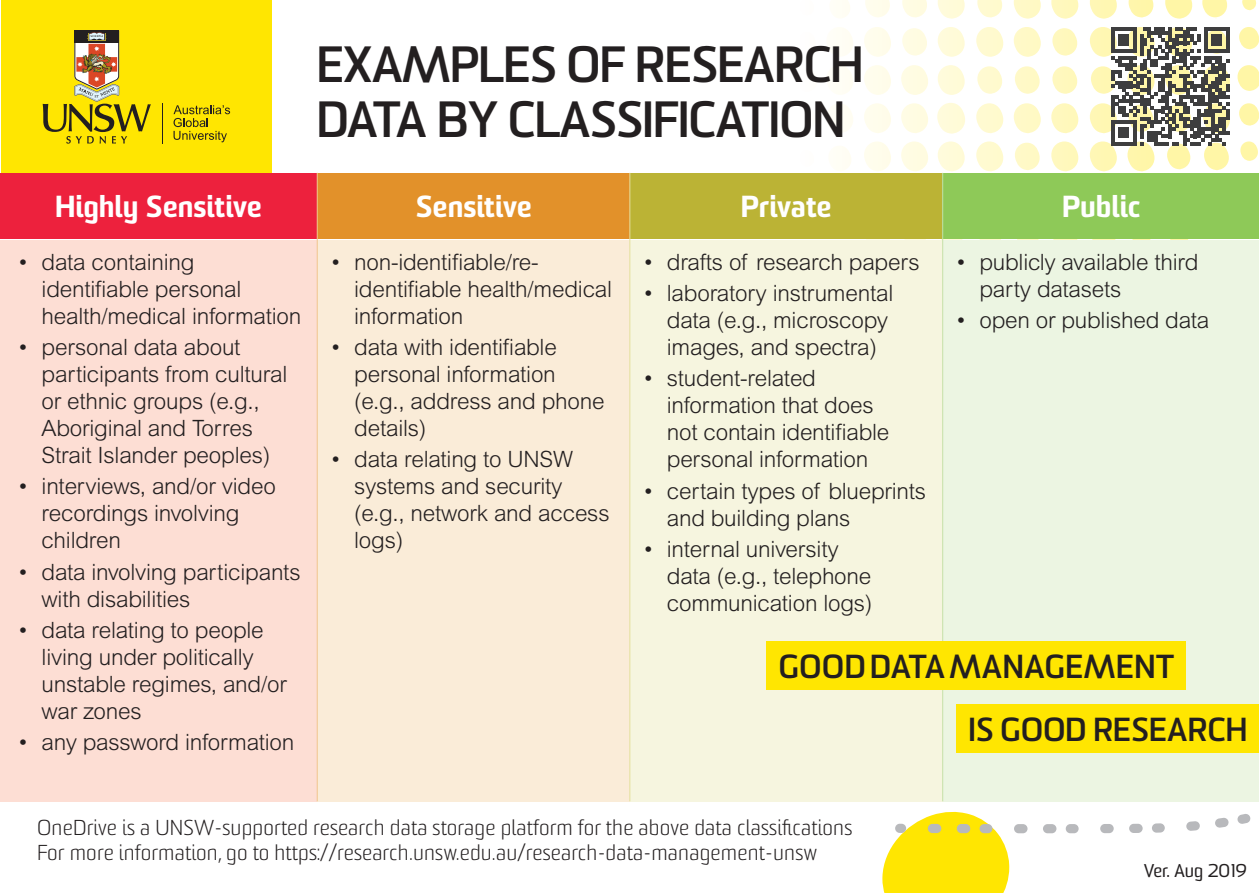
<style>
.page{position:relative;width:1259px;height:893px;background:#fff}
.page>*{position:absolute;margin:0;border:0;box-sizing:border-box;transform-origin:0 0}
.t1{font:700 49.5px/54.9px "Sommet";letter-spacing:-.01em;color:#231f20}
.t2{font:700 32.4px "Sommet";letter-spacing:.01em;color:#231f20}
.t3{font:900 29.7px "Sommet";letter-spacing:.02em;color:#fff}
.t4{font:300 22.5px/27px "Arial MT Std";letter-spacing:-.01em;color:#231f20}
.t5{font:300 21px "Sommet";letter-spacing:.01em;color:#231f20}
.t6{font:18px "Sommet";color:#231f20}
</style>
<div class="page">
<svg style="left:882px;top:801px;width:377px;height:92px"></svg>
<div style="left:1px;top:1px;width:270px;height:172px;background:#ffe601"></div>
<svg style="left:43px;top:31px;width:108px;height:113px"></svg>
<hr style="left:162px;top:104px;width:1px;height:40px;background:#231f20">
<svg style="left:173px;top:105px;width:57px;height:37px"></svg>
<svg style="left:1090px;top:0;width:27px;height:19px"></svg>
<svg style="left:1051px;top:0;width:28px;height:19px"></svg>
<svg style="left:1052px;top:28px;width:26px;height:28px"></svg>
<svg style="left:1052px;top:66px;width:26px;height:28px"></svg>
<svg style="left:1013px;top:0;width:28px;height:19px"></svg>
<svg style="left:1013px;top:27px;width:28px;height:30px"></svg>
<svg style="left:1015px;top:66px;width:25px;height:28px"></svg>
<svg style="left:977px;top:0;width:25px;height:17px"></svg>
<svg style="left:976px;top:27px;width:28px;height:30px"></svg>
<svg style="left:977px;top:66px;width:25px;height:28px"></svg>
<svg style="left:938px;top:0;width:27px;height:19px"></svg>
<svg style="left:938px;top:27px;width:27px;height:30px"></svg>
<svg style="left:938px;top:65px;width:27px;height:30px"></svg>
<svg style="left:902px;top:0;width:25px;height:17px"></svg>
<svg style="left:902px;top:28px;width:25px;height:28px"></svg>
<svg style="left:901px;top:65px;width:27px;height:30px"></svg>
<svg style="left:865px;top:0;width:25px;height:17px"></svg>
<svg style="left:864px;top:27px;width:27px;height:30px"></svg>
<svg style="left:864px;top:65px;width:27px;height:30px"></svg>
<svg style="left:842px;top:0;width:8px;height:18px"></svg>
<svg style="left:842px;top:28px;width:11px;height:28px"></svg>
<svg style="left:842px;top:66px;width:11px;height:28px"></svg>
<svg style="left:1088px;top:238px;width:30px;height:2px"></svg>
<svg style="left:1051px;top:103px;width:28px;height:30px"></svg>
<svg style="left:1051px;top:141px;width:28px;height:30px"></svg>
<svg style="left:1049px;top:238px;width:31px;height:2px"></svg>
<svg style="left:1013px;top:103px;width:28px;height:30px"></svg>
<svg style="left:1015px;top:143px;width:25px;height:27px"></svg>
<svg style="left:1013px;top:238px;width:28px;height:2px"></svg>
<svg style="left:976px;top:103px;width:28px;height:30px"></svg>
<svg style="left:976px;top:141px;width:28px;height:30px"></svg>
<svg style="left:976px;top:238px;width:27px;height:2px"></svg>
<svg style="left:937px;top:103px;width:28px;height:31px"></svg>
<svg style="left:938px;top:141px;width:27px;height:30px"></svg>
<svg style="left:937px;top:238px;width:28px;height:2px"></svg>
<svg style="left:901px;top:103px;width:27px;height:30px"></svg>
<svg style="left:901px;top:141px;width:27px;height:30px"></svg>
<svg style="left:901px;top:238px;width:27px;height:2px"></svg>
<svg style="left:864px;top:103px;width:27px;height:30px"></svg>
<svg style="left:864px;top:142px;width:27px;height:29px"></svg>
<svg style="left:862px;top:238px;width:30px;height:2px"></svg>
<svg style="left:842px;top:104px;width:11px;height:28px"></svg>
<svg style="left:842px;top:146px;width:9px;height:24px"></svg>
<svg style="left:1242px;top:0;width:15px;height:10px"></svg>
<svg style="left:1202px;top:0;width:25px;height:18px"></svg>
<svg style="left:1165px;top:0;width:28px;height:19px"></svg>
<svg style="left:1128px;top:0;width:26px;height:17px"></svg>
<svg style="left:1166px;top:238px;width:24px;height:2px"></svg>
<svg style="left:1129px;top:238px;width:24px;height:2px"></svg>
<div style="left:630px;top:173px;width:312px;height:65px;background:#bbb335"></div>
<div style="left:0;top:240px;width:317px;height:561px;background:#fdded4"></div>
<div style="left:0;top:173px;width:317px;height:65px;background:#ed213d"></div>
<div style="left:942px;top:240px;width:317px;height:561px;background:#ecf5e2"></div>
<div style="left:942px;top:173px;width:317px;height:65px;background:#8ec958"></div>
<div style="left:317px;top:240px;width:313px;height:561px;background:#faecd8"></div>
<div style="left:317px;top:173px;width:313px;height:65px;background:#e2912a"></div>
<div style="left:630px;top:240px;width:312px;height:561px;background:#f6f5df"></div>
<svg style="left:1090px;top:27px;width:169px;height:144px"></svg>
<hr style="left:942px;top:173px;width:1px;height:628px;background:#c5e0a8">
<hr style="left:629px;top:173px;width:1px;height:628px;background:#e4e09c">
<hr style="left:317px;top:173px;width:1px;height:628px;background:#f1c48d">
<div style="left:766px;top:641px;width:420px;height:49px;background:#ffe601"></div>
<div style="left:956px;top:704px;width:303px;height:49px;background:#ffe601"></div>
<p class="t1" style="left:317px;top:40px;width:548px">EXAMPLES OF RESEARCH<br>DATA BY CLASSIFICATION</p>
<p class="t3" style="left:56px;top:187px;width:208px">Highly Sensitive</p>
<p class="t3" style="left:416px;top:187px;width:117px">Sensitive</p>
<p class="t3" style="left:741px;top:187px;width:92px">Private</p>
<p class="t3" style="left:1062px;top:187px;width:79px">Public</p>
<p class="t4" style="left:42px;top:248px;width:261px;text-indent:-24px">• data containing identifiable personal health/medical information</p>
<p class="t4" style="left:42px;top:334px;width:247px;text-indent:-24px">• personal data about participants from cultural or ethnic groups (e.g.,<br>Aboriginal and Torres<br>Strait Islander peoples)</p>
<p class="t4" style="left:42px;top:473px;width:236px;text-indent:-24px">• interviews, and/or video recordings involving children</p>
<p class="t4" style="left:42px;top:558px;width:260px;text-indent:-24px">• data involving participants with disabilities</p>
<p class="t4" style="left:42px;top:616px;width:247px;text-indent:-24px">• data relating to people living under politically unstable regimes, and/or war zones</p>
<p class="t4" style="left:18px;top:729px;width:278px">• any password information</p>
<p class="t4" style="left:354px;top:248px;width:259px;text-indent:-24px">• non-identifiable/re&shy;identifiable health/medical information</p>
<p class="t4" style="left:354px;top:334px;width:252px;text-indent:-24px">• data with identifiable personal information (e.g., address and phone details)</p>
<p class="t4" style="left:354px;top:446px;width:257px;text-indent:-24px">• data relating to UNSW systems and security (e.g., network and access logs)</p>
<p class="t4" style="left:643px;top:248px;width:278px">• drafts of research papers</p>
<p class="t4" style="left:667px;top:280px;width:228px;text-indent:-24px">• laboratory instrumental data (e.g., microscopy images, and spectra)</p>
<p class="t4" style="left:667px;top:365px;width:224px;text-indent:-24px">• student-related information that does not contain identifiable personal information</p>
<p class="t4" style="left:667px;top:477px;width:261px;text-indent:-24px">• certain types of blueprints and building plans</p>
<p class="t4" style="left:667px;top:535px;width:207px;text-indent:-24px">• internal university data (e.g., telephone communication logs)</p>
<p class="t4" style="left:979px;top:248px;width:220px;text-indent:-24px">• publicly available third party datasets</p>
<p class="t4" style="left:955px;top:307px;width:255px">• open or published data</p>
<p class="t2" style="left:779px;top:646px;width:397px">GOOD DATA MANAGEMENT</p>
<p class="t2" style="left:968px;top:709px;width:280px">IS GOOD RESEARCH</p>
<p class="t5" style="left:37px;top:815px;width:816px">OneDrive is a UNSW-supported research data storage platform for the above data classifications</p>
<p class="t5" style="left:37px;top:840px;width:782px">For more information, go to https://research.unsw.edu.au/research-data-management-unsw</p>
<p class="t6" style="left:1144px;top:859px;width:105px">Ver. Aug 2019</p>
</div>
